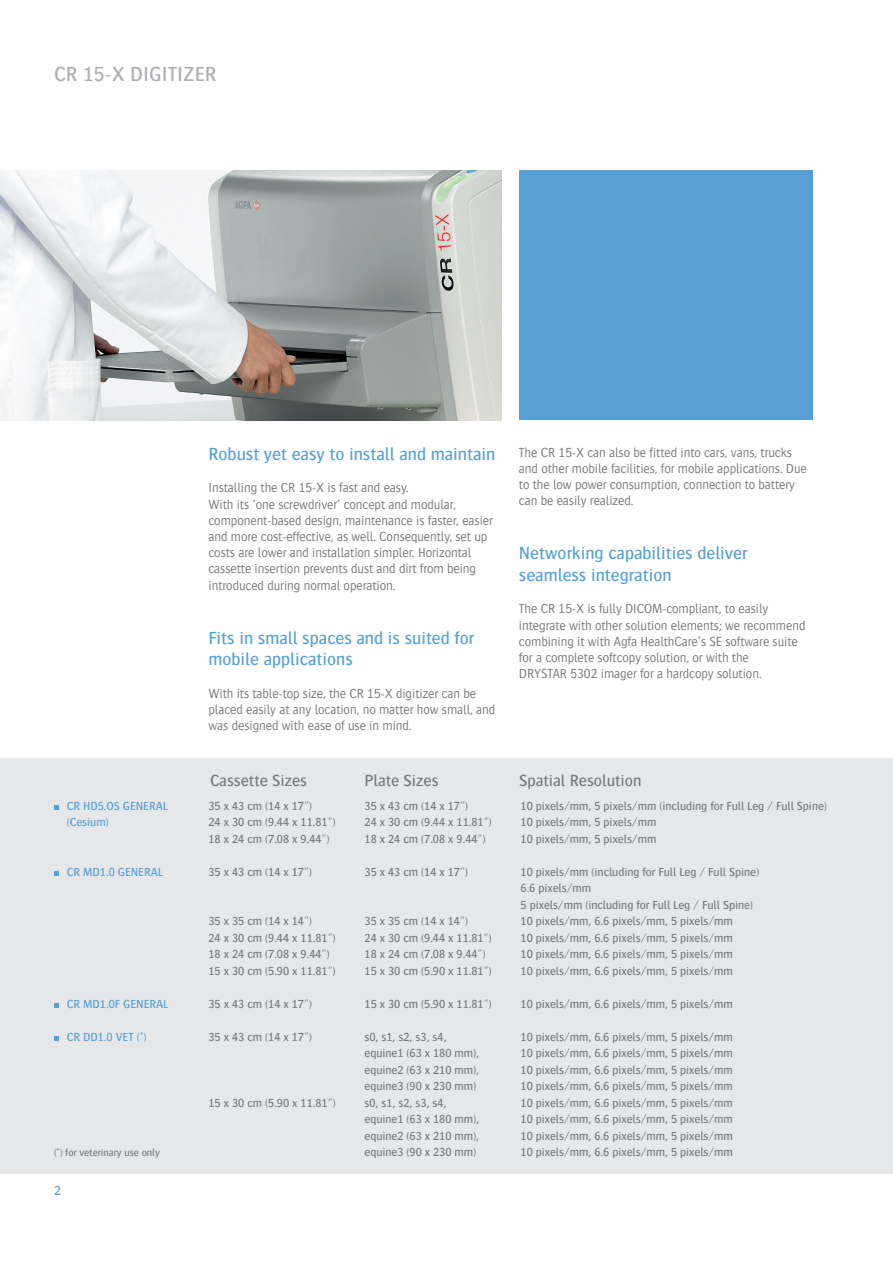
<style>
.page{position:relative;width:893px;height:1263px;background:#fff}
.page>*{position:absolute;margin:0;border:0;box-sizing:border-box;transform-origin:0 0}
.t1{font:500 21px "Bosis For Agfa";color:#aeafb3}
.t2{font:500 18px/21.6px "Bosis For Agfa";color:#56a0d5}
.t3{font:500 16.5px "Bosis For Agfa";color:#76787b}
.t4{font:300 13.5px/16.2px "Bosis For Agfa";letter-spacing:-.005em;color:#76787b}
.t5{font:500 13.5px "Bosis For Agfa";color:#56a0d5}
.t6{font:500 12px/16.5px "Bosis For Agfa";letter-spacing:-.005em;color:#76787b}
.t7{font:500 12px "Bosis For Agfa";letter-spacing:-.005em;color:#56a0d5}
.t8{font:500 10.5px "Bosis For Agfa";letter-spacing:-.005em;color:#76787b}
</style>
<div class="page">
<div style="left:0;top:758px;width:893px;height:416px;background:#e6e7e9"></div>
<svg style="left:54px;top:805px;width:4px;height:5px"></svg>
<svg style="left:54px;top:871px;width:4px;height:5px"></svg>
<svg style="left:54px;top:1003px;width:4px;height:5px"></svg>
<svg style="left:54px;top:1036px;width:4px;height:5px"></svg>
<img style="left:0;top:170px;width:502px;height:250px">
<div style="left:519px;top:170px;width:293px;height:250px;background:#56a0d5"></div>
<h1 class="t1" style="left:54px;top:63px;width:164px">CR 15-X DIGITIZER</h1>
<h2 class="t2" style="left:209px;top:443px;width:288px">Robust yet easy to install and maintain</h2>
<p class="t4" style="left:209px;top:480px;width:286px">Installing the CR 15-X is fast and easy.<br>With its ‘one screwdriver’ concept and modular, component-based design, maintenance is faster, easier and more cost-effective, as well. Consequently, set up costs are lower and installation simpler. Horizontal cassette insertion prevents dust and dirt from being introduced during normal operation.</p>
<h2 class="t2" style="left:209px;top:627px;width:267px">Fits in small spaces and is suited for mobile applications</h2>
<p class="t4" style="left:209px;top:685px;width:288px">With its table-top size, the CR 15-X digitizer can be placed easily at any location, no matter how small, and was designed with ease of use in mind.</p>
<p class="t4" style="left:519px;top:444px;width:289px">The CR 15-X can also be fitted into cars, vans, trucks and other mobile facilities, for mobile applications. Due to the low power consumption, connection to battery can be easily realized.</p>
<h2 class="t2" style="left:519px;top:542px;width:230px">Networking capabilities deliver seamless integration</h2>
<p class="t4" style="left:519px;top:601px;width:288px">The CR 15-X is fully DICOM-compliant, to easily integrate with other solution elements; we recommend combining it with Agfa HealthCare’s SE software suite for a complete softcopy solution, or with the<br>DRYSTAR 5302 imager for a hardcopy solution.</p>
<h3 class="t3" style="left:210px;top:772px;width:99px">Cassette Sizes</h3>
<h3 class="t3" style="left:365px;top:772px;width:75px">Plate Sizes</h3>
<h3 class="t3" style="left:519px;top:772px;width:124px">Spatial Resolution</h3>
<p class="t7" style="left:67px;top:799px;width:103px">CR HD5.OS GENERAL</p>
<p class="t6" style="left:209px;top:797px;width:105px">35 x 43 cm (14 x 17")</p>
<p class="t6" style="left:365px;top:797px;width:105px">35 x 43 cm (14 x 17")</p>
<p class="t6" style="left:521px;top:797px;width:308px">10 pixels/mm, 5 pixels/mm (including for Full Leg / Full Spine)</p>
<p class="t7" style="left:67px;top:816px;width:43px">(Cesium)</p>
<p class="t6" style="left:209px;top:814px;width:129px">24 x 30 cm (9.44 x 11.81")</p>
<p class="t6" style="left:365px;top:814px;width:129px">24 x 30 cm (9.44 x 11.81")</p>
<p class="t6" style="left:521px;top:814px;width:137px">10 pixels/mm, 5 pixels/mm</p>
<p class="t6" style="left:209px;top:830px;width:122px">18 x 24 cm (7.08 x 9.44")</p>
<p class="t6" style="left:365px;top:830px;width:122px">18 x 24 cm (7.08 x 9.44")</p>
<p class="t6" style="left:521px;top:830px;width:137px">10 pixels/mm, 5 pixels/mm</p>
<p class="t7" style="left:67px;top:865px;width:98px">CR MD1.0 GENERAL</p>
<p class="t6" style="left:208px;top:863px;width:105px">35 x 43 cm (14 x 17")</p>
<p class="t6" style="left:364px;top:863px;width:105px">35 x 43 cm (14 x 17")</p>
<p class="t6" style="left:520px;top:863px;width:240px">10 pixels/mm (including for Full Leg / Full Spine)<br>6.6 pixels/mm<br>5 pixels/mm (including for Full Leg / Full Spine)</p>
<p class="t6" style="left:208px;top:913px;width:105px">35 x 35 cm (14 x 14")</p>
<p class="t6" style="left:364px;top:913px;width:105px">35 x 35 cm (14 x 14")</p>
<p class="t6" style="left:520px;top:913px;width:214px">10 pixels/mm, 6.6 pixels/mm, 5 pixels/mm</p>
<p class="t6" style="left:208px;top:929px;width:129px">24 x 30 cm (9.44 x 11.81")</p>
<p class="t6" style="left:364px;top:929px;width:129px">24 x 30 cm (9.44 x 11.81")</p>
<p class="t6" style="left:520px;top:929px;width:214px">10 pixels/mm, 6.6 pixels/mm, 5 pixels/mm</p>
<p class="t6" style="left:208px;top:946px;width:122px">18 x 24 cm (7.08 x 9.44")</p>
<p class="t6" style="left:364px;top:946px;width:122px">18 x 24 cm (7.08 x 9.44")</p>
<p class="t6" style="left:520px;top:946px;width:214px">10 pixels/mm, 6.6 pixels/mm, 5 pixels/mm</p>
<p class="t6" style="left:208px;top:962px;width:129px">15 x 30 cm (5.90 x 11.81")</p>
<p class="t6" style="left:364px;top:962px;width:129px">15 x 30 cm (5.90 x 11.81")</p>
<p class="t6" style="left:520px;top:962px;width:214px">10 pixels/mm, 6.6 pixels/mm, 5 pixels/mm</p>
<p class="t7" style="left:67px;top:997px;width:103px">CR MD1.0F GENERAL</p>
<p class="t6" style="left:208px;top:995px;width:105px">35 x 43 cm (14 x 17")</p>
<p class="t6" style="left:364px;top:995px;width:129px">15 x 30 cm (5.90 x 11.81")</p>
<p class="t6" style="left:520px;top:995px;width:214px">10 pixels/mm, 6.6 pixels/mm, 5 pixels/mm</p>
<p class="t7" style="left:67px;top:1030px;width:81px">CR DD1.0 VET (*)</p>
<p class="t6" style="left:208px;top:1028px;width:105px">35 x 43 cm (14 x 17")</p>
<p class="t6" style="left:364px;top:1028px;width:84px">s0, s1, s2, s3, s4,</p>
<p class="t6" style="left:520px;top:1028px;width:214px">10 pixels/mm, 6.6 pixels/mm, 5 pixels/mm</p>
<p class="t6" style="left:364px;top:1045px;width:116px">equine1 (63 x 180 mm),</p>
<p class="t6" style="left:520px;top:1045px;width:214px">10 pixels/mm, 6.6 pixels/mm, 5 pixels/mm</p>
<p class="t6" style="left:364px;top:1061px;width:116px">equine2 (63 x 210 mm),</p>
<p class="t6" style="left:520px;top:1061px;width:214px">10 pixels/mm, 6.6 pixels/mm, 5 pixels/mm</p>
<p class="t6" style="left:364px;top:1078px;width:113px">equine3 (90 x 230 mm)</p>
<p class="t6" style="left:520px;top:1078px;width:214px">10 pixels/mm, 6.6 pixels/mm, 5 pixels/mm</p>
<p class="t6" style="left:208px;top:1094px;width:129px">15 x 30 cm (5.90 x 11.81")</p>
<p class="t6" style="left:364px;top:1094px;width:84px">s0, s1, s2, s3, s4,</p>
<p class="t6" style="left:520px;top:1094px;width:214px">10 pixels/mm, 6.6 pixels/mm, 5 pixels/mm</p>
<p class="t6" style="left:364px;top:1111px;width:116px">equine1 (63 x 180 mm),</p>
<p class="t6" style="left:520px;top:1111px;width:214px">10 pixels/mm, 6.6 pixels/mm, 5 pixels/mm</p>
<p class="t6" style="left:364px;top:1127px;width:116px">equine2 (63 x 210 mm),</p>
<p class="t6" style="left:520px;top:1127px;width:214px">10 pixels/mm, 6.6 pixels/mm, 5 pixels/mm</p>
<p class="t8" style="left:54px;top:1147px;width:107px">(*) for veterinary use only</p>
<p class="t6" style="left:365px;top:1144px;width:113px">equine3 (90 x 230 mm)</p>
<p class="t6" style="left:521px;top:1144px;width:214px">10 pixels/mm, 6.6 pixels/mm, 5 pixels/mm</p>
<p class="t5" style="left:54px;top:1184px;width:8px">2</p>
</div>
